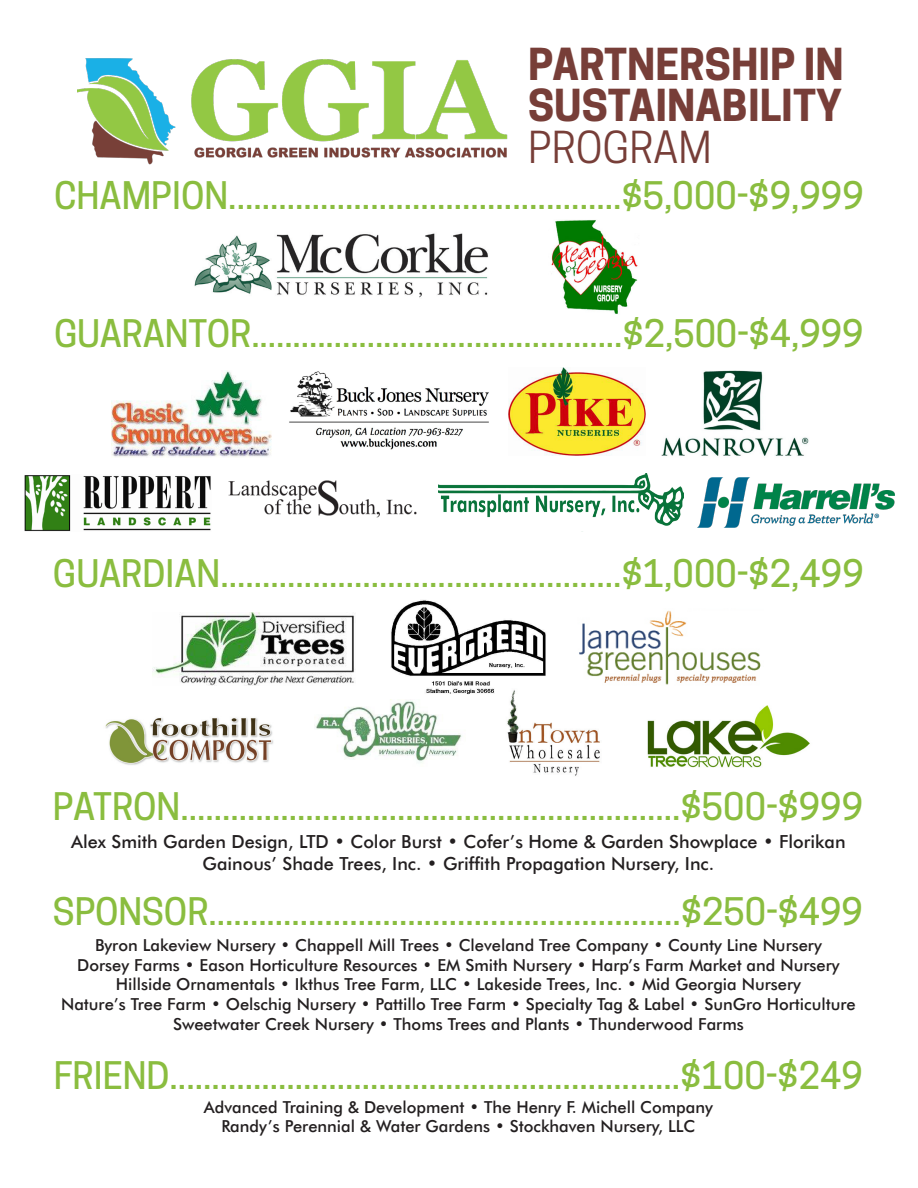
<style>
.page{position:relative;width:918px;height:1188px;background:#fff}
.page>*{position:absolute;margin:0;border:0;box-sizing:border-box;transform-origin:0 0}
.t1{font:700 41.4px "Cooper Hewitt";color:#773e38}
.t2{font:41.4px "Cooper Hewitt";color:#773e38}
.t3{font:500 35.7px "Cooper Hewitt";color:#8abd3f}
.t4{font:500 18px/21.6px "Futura BT";color:#231f20;text-align:center}
.t5{font:500 16.5px/19.8px "Futura BT";color:#231f20;text-align:center}
</style>
<div class="page">
<img style="left:194px;top:233px;width:295px;height:65px">
<img style="left:78px;top:58px;width:430px;height:107px">
<img style="left:391px;top:600px;width:155px;height:95px">
<img style="left:579px;top:610px;width:182px;height:75px">
<img style="left:152px;top:613px;width:203px;height:73px">
<img style="left:551px;top:220px;width:87px;height:94px">
<img style="left:508px;top:367px;width:137px;height:88px">
<img style="left:661px;top:370px;width:148px;height:86px">
<img style="left:111px;top:370px;width:161px;height:87px">
<img style="left:289px;top:371px;width:200px;height:78px">
<img style="left:438px;top:474px;width:246px;height:58px">
<img style="left:25px;top:475px;width:186px;height:57px">
<img style="left:228px;top:480px;width:189px;height:38px">
<img style="left:697px;top:477px;width:198px;height:51px">
<img style="left:503px;top:689px;width:97px;height:87px">
<img style="left:315px;top:699px;width:147px;height:64px">
<img style="left:647px;top:705px;width:163px;height:63px">
<img style="left:105px;top:718px;width:169px;height:47px">
<p class="t1" style="left:528px;top:40px;width:317px">PARTNERSHIP IN</p>
<p class="t1" style="left:528px;top:81px;width:315px">SUSTAINABILITY</p>
<p class="t2" style="left:528px;top:123px;width:185px">PROGRAM</p>
<p class="t3" style="left:54px;top:174px;width:811px">CHAMPION...............................................$5,000-$9,999</p>
<p class="t3" style="left:54px;top:313px;width:811px">GUARANTOR.............................................$2,500-$4,999</p>
<p class="t3" style="left:53px;top:553px;width:812px">GUARDIAN................................................$1,000-$2,499</p>
<p class="t3" style="left:53px;top:786px;width:812px">PATRON............................................................$500-$999</p>
<p class="t4" style="left:71px;top:831px;width:776px">Alex Smith Garden Design, LTD • Color Burst • Cofer’s Home &amp; Garden Showplace • Florikan<br>Gainous’ Shade Trees, Inc. • Griffith Propagation Nursery, Inc.</p>
<p class="t3" style="left:53px;top:891px;width:812px">SPONSOR.........................................................$250-$499</p>
<p class="t5" style="left:95px;top:935px;width:728px">Byron Lakeview Nursery • Chappell Mill Trees • Cleveland Tree Company • County Line Nursery</p>
<p class="t5" style="left:77px;top:955px;width:764px">Dorsey Farms • Eason Horticulture Resources • EM Smith Nursery • Harp’s Farm Market and Nursery<br>Hillside Ornamentals • Ikthus Tree Farm, LLC • Lakeside Trees, Inc. • Mid Georgia Nursery</p>
<p class="t5" style="left:61px;top:994px;width:796px">Nature’s Tree Farm • Oelschig Nursery • Pattillo Tree Farm • Specialty Tag &amp; Label • SunGro Horticulture</p>
<p class="t5" style="left:173px;top:1014px;width:572px">Sweetwater Creek Nursery • Thoms Trees and Plants • Thunderwood Farms</p>
<p class="t3" style="left:54px;top:1054px;width:811px">FRIEND.............................................................$100-$249</p>
<p class="t5" style="left:204px;top:1097px;width:511px">Advanced Training &amp; Development • The Henry F. Michell Company</p>
<p class="t5" style="left:221px;top:1117px;width:476px">Randy’s Perennial &amp; Water Gardens • Stockhaven Nursery, LLC</p>
</div>
